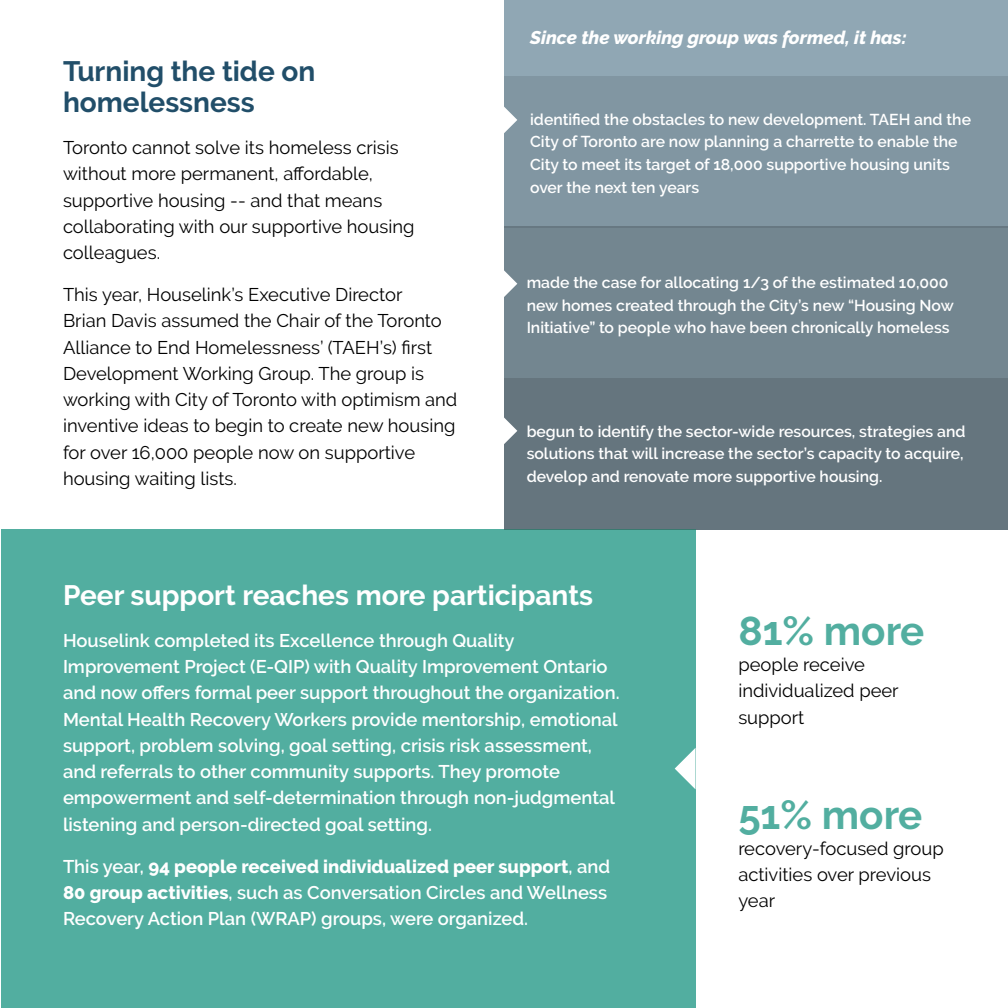
<style>
.page{position:relative;width:1008px;height:1008px;background:#fff}
.page>*{position:absolute;margin:0;border:0;box-sizing:border-box;transform-origin:0 0}
.t1{font:700 40.25px "Raleway";color:#52aea0}
.t2{font:700 28px "Raleway";color:#fff}
.t3{font:700 28px/31.5px "Raleway";color:#214e69}
.t4{font:600 18.38px/26.2px "Raleway";color:#fff}
.t5{font:18.38px/26.2px "Raleway";color:#000}
.t6{font:italic 800 18.38px "Raleway";color:#fff}
.t7{font:600 15.75px/22.8px "Raleway";color:#fff}
.s1{font-weight:800}
</style>
<div class="page">
<div style="left:504px;top:0;width:504px;height:529px;background:#90a7b4"></div>
<div style="left:1px;top:529px;width:695px;height:479px;background:#52aea0"></div>
<svg style="left:675px;top:748px;width:21px;height:41px"></svg>
<div style="left:504px;top:76px;width:504px;height:151px;background:#8196a2"></div>
<div style="left:504px;top:227px;width:504px;height:151px;background:#738690"></div>
<div style="left:504px;top:378px;width:504px;height:151px;background:#65757e"></div>
<svg style="left:504px;top:107px;width:13px;height:26px"></svg>
<svg style="left:504px;top:270px;width:13px;height:27px"></svg>
<svg style="left:504px;top:417px;width:13px;height:27px"></svg>
<h2 class="t3" style="left:63px;top:55px;width:254px">Turning the tide on homelessness</h2>
<p class="t5" style="left:63px;top:134px;width:353px">Toronto cannot solve its homeless crisis without more permanent, affordable, supportive housing -- and that means collaborating with our supportive housing colleagues.</p>
<p class="t5" style="left:63px;top:281px;width:396px">This year, Houselink’s Executive Director<br>Brian Davis assumed the Chair of the Toronto Alliance to End Homelessness’ (TAEH’s) first Development Working Group. The group is working with City of Toronto with optimism and inventive ideas to begin to create new housing for over 16,000 people now on supportive housing waiting lists.</p>
<p class="t6" style="left:530px;top:27px;width:378px">Since the working group was formed, it has:</p>
<p class="t7" style="left:530px;top:108px;width:442px">identified the obstacles to new development. TAEH and the City of Toronto are now planning a charrette to enable the City to meet its target of 18,000 supportive housing units over the next ten years</p>
<p class="t7" style="left:527px;top:271px;width:429px">made the case for allocating 1/3 of the estimated 10,000 new homes created through the City’s new “Housing Now<br>Initiative” to people who have been chronically homeless</p>
<p class="t7" style="left:527px;top:420px;width:440px;text-align:justify">begun to identify the sector-wide resources, strategies and solutions that will increase the sector’s capacity to acquire, develop and renovate more supportive housing.</p>
<h2 class="t2" style="left:63px;top:579px;width:532px">Peer support reaches more participants</h2>
<p class="t4" style="left:63px;top:627px;width:558px">Houselink completed its Excellence through Quality Improvement Project (E-QIP) with Quality Improvement Ontario and now offers formal peer support throughout the organization.<br>Mental Health Recovery Workers provide mentorship, emotional support, problem solving, goal setting, crisis risk assessment, and referrals to other community supports. They promote empowerment and self-determination through non-judgmental listening and person-directed goal setting.</p>
<p class="t4" style="left:63px;top:853px;width:549px">This year, <span class="s1">94 people received individualized peer support</span>, and<br><span class="s1">80 group activities</span>, such as Conversation Circles and Wellness<br>Recovery Action Plan (WRAP) groups, were organized.</p>
<h1 class="t1" style="left:738px;top:608px;width:187px">81% more</h1>
<p class="t5" style="left:738px;top:651px;width:162px">people receive individualized peer support</p>
<h1 class="t1" style="left:738px;top:791px;width:185px">51% more</h1>
<p class="t5" style="left:738px;top:835px;width:207px">recovery-focused group activities over previous year</p>
</div>
